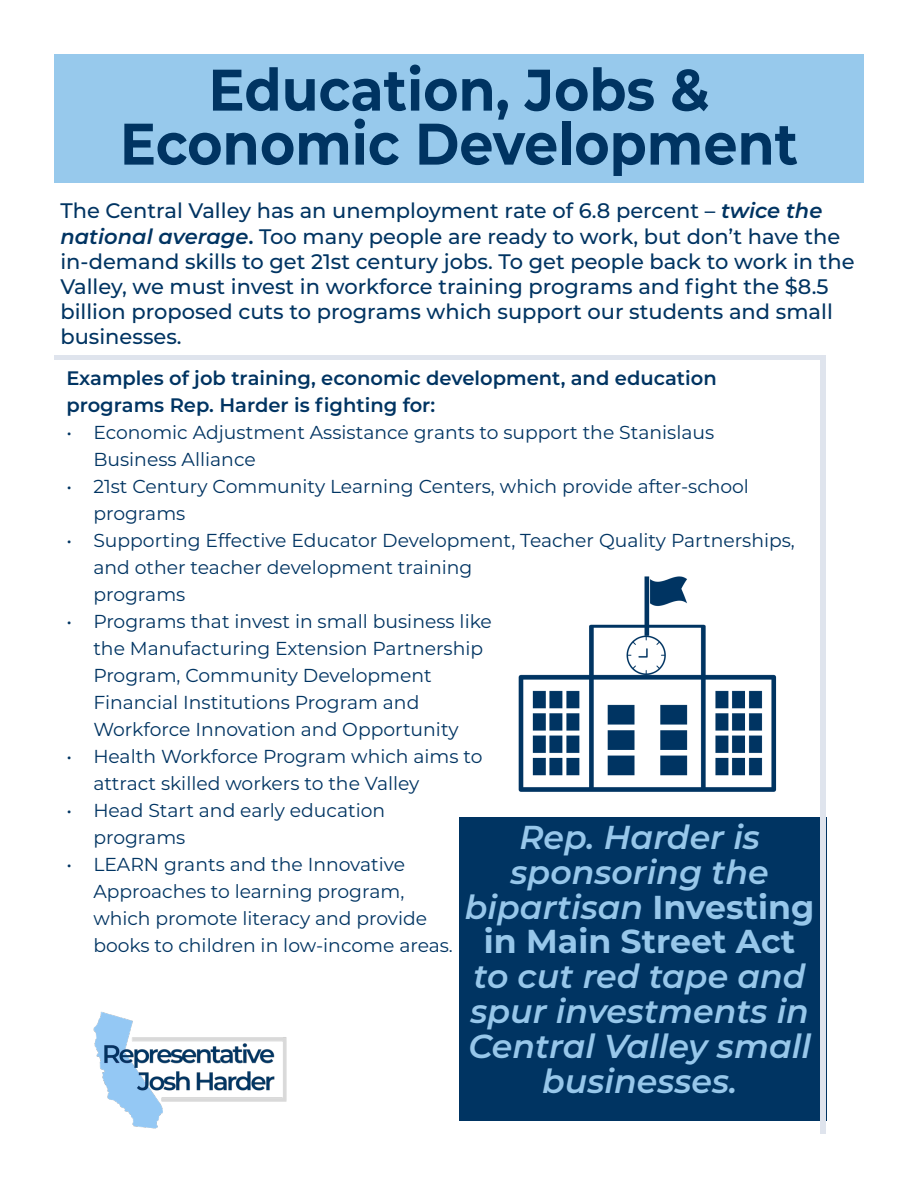
<style>
.page{position:relative;width:918px;height:1188px;background:#fff}
.page>*{position:absolute;margin:0;border:0;box-sizing:border-box;transform-origin:0 0}
.t1{font:700 58.5px "Montserrat";color:#003462;scale:.92 1}
.t2{font:italic 600 33.15px/34.8px "Montserrat";color:#97c7ea;text-align:center}
.t3{font:500 21px/25.2px "Montserrat";color:#003462}
.t4{font:600 19.5px/27px "Montserrat";color:#003462}
.t5{font:18.75px/27px "Montserrat";color:#003462}
.s1{font-weight:600;font-style:italic}
.s2{font-weight:600}
.s3{font-weight:700;font-style:normal}
</style>
<div class="page">
<img style="left:93px;top:1011px;width:194px;height:118px">
<div style="left:54px;top:54px;width:810px;height:129px;background:#97c9ec"></div>
<div style="left:459px;top:817px;width:367px;height:303px;background:#003462"></div>
<div style="left:820px;top:355px;width:6px;height:779px;background:#dfe4ed"></div>
<img style="left:518px;top:576px;width:259px;height:216px">
<div style="left:54px;top:355px;width:771px;height:5px;background:#dfe4ed"></div>
<p class="t1" style="left:208px;top:48px;width:546px">Education, Jobs &amp;</p>
<p class="t1" style="left:120px;top:102px;width:739px">Economic Development</p>
<p class="t3" style="left:60px;top:197px;width:796px">The Central Valley has an unemployment rate of 6.8 percent – <span class="s1">twice the national average</span><span class="s2">.</span> Too many people are ready to work, but don’t have the in-demand skills to get 21st century jobs. To get people back to work in the Valley, we must invest in workforce training programs and fight the $8.5 billion proposed cuts to programs which support our students and small businesses.</p>
<p class="t4" style="left:66px;top:364px;width:652px">Examples of job training, economic development, and education programs Rep. Harder is fighting for:</p>
<p class="t5" style="left:93px;top:418px;width:622px;text-indent:-27px">• Economic Adjustment Assistance grants to support the Stanislaus<br>Business Alliance</p>
<p class="t5" style="left:93px;top:472px;width:657px;text-indent:-27px">• 21st Century Community Learning Centers, which provide after-school programs</p>
<p class="t5" style="left:93px;top:526px;width:703px;text-indent:-27px">• Supporting Effective Educator Development, Teacher Quality Partnerships, and other teacher development training<br>programs</p>
<p class="t5" style="left:93px;top:607px;width:400px;text-indent:-27px">• Programs that invest in small business like the Manufacturing Extension Partnership Program, Community Development Financial Institutions Program and Workforce Innovation and Opportunity</p>
<p class="t5" style="left:93px;top:742px;width:391px;text-indent:-27px">• Health Workforce Program which aims to attract skilled workers to the Valley</p>
<p class="t5" style="left:93px;top:796px;width:293px;text-indent:-27px">• Head Start and early education programs</p>
<p class="t5" style="left:93px;top:850px;width:361px;text-indent:-27px">• LEARN grants and the Innovative Approaches to learning program, which promote literacy and provide books to children in low-income areas.</p>
<p class="t2" style="left:465px;top:818px;width:351px">Rep. Harder is sponsoring the bipartisan <span class="s3">Investing in Main Street Act </span>to cut red tape and spur investments in<br>Central Valley small businesses.</p>
</div>
